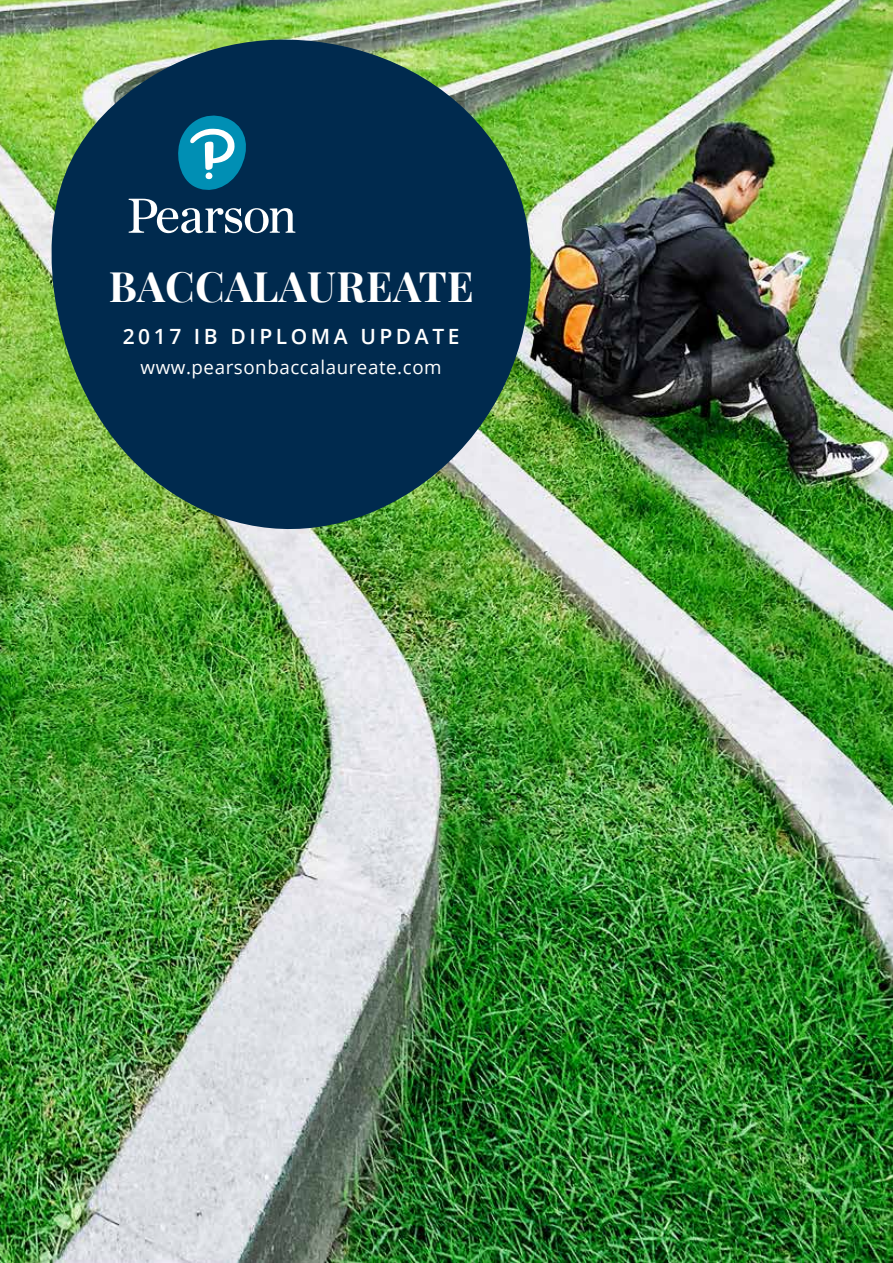
<style>
.page{position:relative;width:893px;height:1263px;background:#fff}
.page>*{position:absolute;margin:0;border:0;box-sizing:border-box;transform-origin:0 0}
.t1{font:700 42px "Playfair Display";letter-spacing:.01em;color:#fff}
.t2{font:600 21px "Open Sans";letter-spacing:.17em;color:#fff}
.t3{font:18.75px "Open Sans";letter-spacing:.03em;color:#fff}
</style>
<div class="page">
<img style="left:0;top:0;width:893px;height:1263px">
<img style="left:48px;top:31px;width:486px;height:506px">
<svg style="left:129px;top:110px;width:166px;height:123px;background:#1d5272"></svg>
<h1 class="t1" style="left:109px;top:260px;width:366px">BACCALAUREATE</h1>
<p class="t2" style="left:123px;top:322px;width:338px">2017 IB DIPLOMA UPDATE</p>
<p class="t3" style="left:141px;top:354px;width:303px">www.pearsonbaccalaureate.com</p>
</div>
